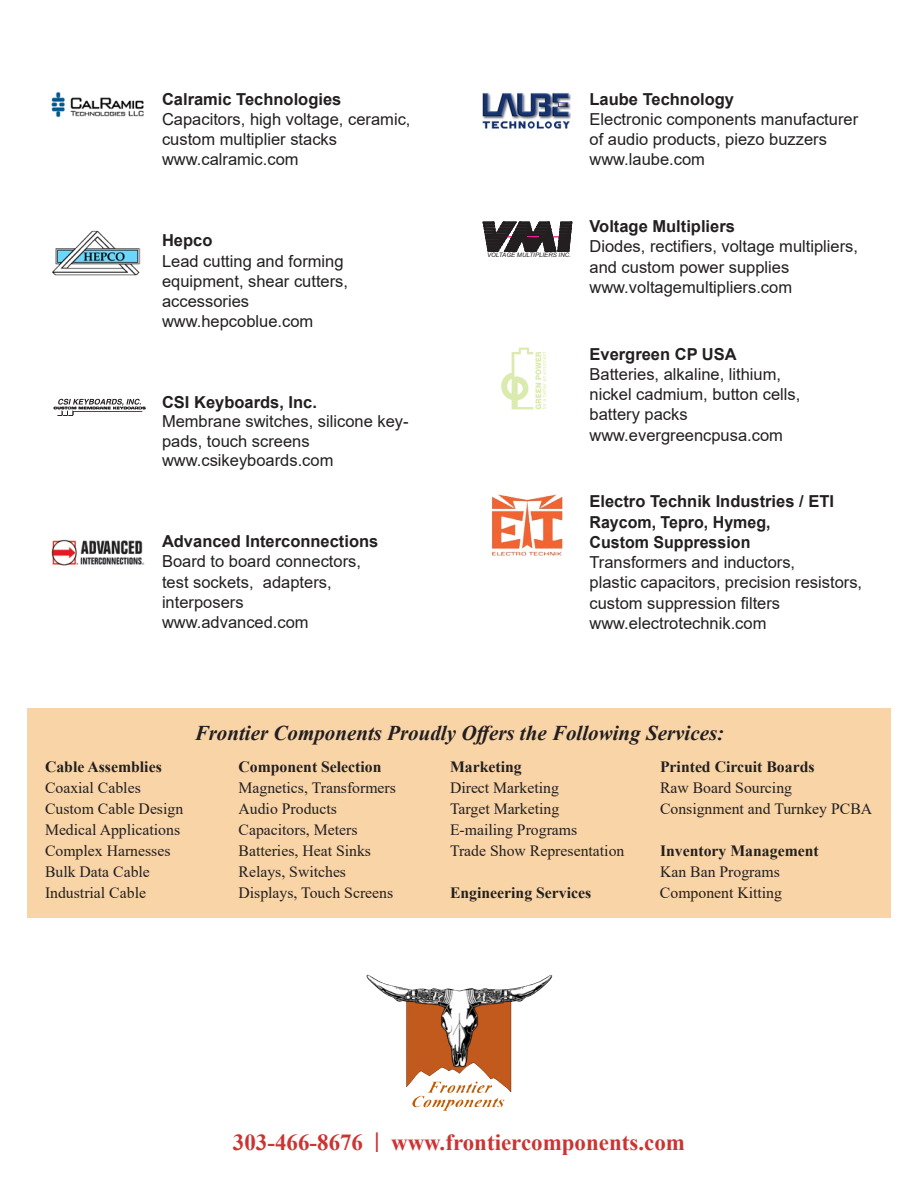
<style>
.page{position:relative;width:918px;height:1188px;background:#fff}
.page>*{position:absolute;margin:0;border:0;box-sizing:border-box;transform-origin:0 0}
.t1{font:700 22.95px "Times New Roman";color:#c33}
.t2{font:italic 700 21px "Times New Roman";color:#231f20}
.t3{font:16.5px/20.2px "Arial";color:#231f20}
.t4{font:700 16.5px/20.2px "Arial";color:#231f20}
.t5{font:15.75px "Times New Roman";color:#231f20}
.t6{font:700 15.75px "Times New Roman";color:#231f20}
.t7{font:italic 6.15px "Arial";color:#231f20}
.s1{font-family:"Helvetica Neue LT Std";font-weight:300;font-size:27.45px}
</style>
<div class="page">
<img style="left:52px;top:230px;width:89px;height:46px">
<div style="left:27px;top:708px;width:864px;height:210px;background:#f8d4a7"></div>
<img style="left:482px;top:93px;width:89px;height:36px">
<img style="left:51px;top:539px;width:94px;height:27px">
<img style="left:51px;top:91px;width:93px;height:27px">
<svg style="left:482px;top:221px;width:91px;height:31px"></svg>
<svg style="left:501px;top:348px;width:45px;height:61px"></svg>
<svg style="left:54px;top:399px;width:92px;height:17px"></svg>
<img style="left:491px;top:494px;width:72px;height:62px">
<img style="left:366px;top:975px;width:186px;height:118px">
<p class="t4" style="left:162px;top:89px;width:181px">Calramic Technologies</p>
<p class="t3" style="left:162px;top:109px;width:250px">Capacitors, high voltage, ceramic, custom multiplier stacks</p>
<p class="t3" style="left:162px;top:149px;width:138px">www.calramic.com</p>
<p class="t4" style="left:162px;top:231px;width:52px">Hepco</p>
<p class="t3" style="left:162px;top:251px;width:183px">Lead cutting and forming</p>
<p class="t3" style="left:162px;top:271px;width:188px">equipment, shear cutters,</p>
<p class="t3" style="left:162px;top:291px;width:89px">accessories</p>
<p class="t3" style="left:162px;top:311px;width:153px">www.hepcoblue.com</p>
<p class="t4" style="left:162px;top:392px;width:156px">CSI Keyboards, Inc.</p>
<p class="t3" style="left:162px;top:412px;width:248px;line-height:19.5px">Membrane switches, silicone key&shy;pads, touch screens</p>
<p class="t3" style="left:162px;top:450px;width:173px">www.csikeyboards.com</p>
<p class="t4" style="left:162px;top:531px;width:218px">Advanced Interconnections</p>
<p class="t3" style="left:162px;top:551px;width:201px">Board to board connectors,</p>
<p class="t3" style="left:162px;top:572px;width:171px">test sockets, adapters,</p>
<p class="t3" style="left:162px;top:592px;width:83px">interposers</p>
<p class="t3" style="left:162px;top:612px;width:148px">www.advanced.com</p>
<p class="t4" style="left:590px;top:89px;width:146px">Laube Technology</p>
<p class="t3" style="left:590px;top:109px;width:270px">Electronic components manufacturer of audio products, piezo buzzers</p>
<p class="t3" style="left:590px;top:149px;width:117px">www.laube.com</p>
<p class="t7" style="left:487px;top:251px;width:85px">VOLTAGE MULTIPLIERS INC.</p>
<p class="t4" style="left:590px;top:216px;width:147px">Voltage Multipliers</p>
<p class="t3" style="left:590px;top:236px;width:270px">Diodes, rectifiers, voltage multipliers, and custom power supplies</p>
<p class="t3" style="left:590px;top:277px;width:204px">www.voltagemultipliers.com</p>
<p class="t4" style="left:590px;top:344px;width:149px">Evergreen CP USA</p>
<p class="t3" style="left:590px;top:364px;width:212px">Batteries, alkaline, lithium, nickel cadmium, button cells, battery packs</p>
<p class="t3" style="left:590px;top:425px;width:195px">www.evergreencpusa.com</p>
<p class="t4" style="left:590px;top:492px;width:246px">Electro Technik Industries / ETI</p>
<p class="t4" style="left:590px;top:512px;width:183px">Raycom, Tepro, Hymeg,<br>Custom Suppression</p>
<p class="t3" style="left:590px;top:552px;width:207px">Transformers and inductors,</p>
<p class="t3" style="left:590px;top:572px;width:274px">plastic capacitors, precision resistors,</p>
<p class="t3" style="left:590px;top:593px;width:192px">custom suppression filters</p>
<p class="t3" style="left:590px;top:613px;width:178px">www.electrotechnik.com</p>
<p class="t2" style="left:195px;top:719px;width:531px">Frontier Components Proudly Offers the Following Services:</p>
<p class="t6" style="left:45px;top:755px;width:118px">Cable Assemblies</p>
<p class="t6" style="left:239px;top:755px;width:145px">Component Selection</p>
<p class="t6" style="left:450px;top:755px;width:73px">Marketing</p>
<p class="t6" style="left:660px;top:755px;width:156px">Printed Circuit Boards</p>
<p class="t5" style="left:45px;top:776px;width:97px">Coaxial Cables</p>
<p class="t5" style="left:239px;top:776px;width:159px">Magnetics, Transformers</p>
<p class="t5" style="left:450px;top:776px;width:110px">Direct Marketing</p>
<p class="t5" style="left:660px;top:776px;width:134px">Raw Board Sourcing</p>
<p class="t5" style="left:45px;top:797px;width:140px">Custom Cable Design</p>
<p class="t5" style="left:239px;top:797px;width:100px">Audio Products</p>
<p class="t5" style="left:450px;top:797px;width:111px">Target Marketing</p>
<p class="t5" style="left:660px;top:797px;width:214px">Consignment and Turnkey PCBA</p>
<p class="t5" style="left:45px;top:818px;width:137px">Medical Applications</p>
<p class="t5" style="left:239px;top:818px;width:120px">Capacitors, Meters</p>
<p class="t5" style="left:450px;top:818px;width:129px">E-mailing Programs</p>
<p class="t5" style="left:45px;top:839px;width:127px">Complex Harnesses</p>
<p class="t5" style="left:239px;top:839px;width:134px">Batteries, Heat Sinks</p>
<p class="t5" style="left:450px;top:839px;width:176px">Trade Show Representation</p>
<p class="t6" style="left:660px;top:839px;width:160px">Inventory Management</p>
<p class="t5" style="left:45px;top:860px;width:106px">Bulk Data Cable</p>
<p class="t5" style="left:239px;top:860px;width:109px">Relays, Switches</p>
<p class="t5" style="left:660px;top:860px;width:121px">Kan Ban Programs</p>
<p class="t5" style="left:45px;top:881px;width:103px">Industrial Cable</p>
<p class="t5" style="left:239px;top:881px;width:156px">Displays, Touch Screens</p>
<p class="t6" style="left:450px;top:881px;width:143px">Engineering Services</p>
<p class="t5" style="left:660px;top:881px;width:124px">Component Kitting</p>
<p class="t1" style="left:233px;top:1126px;width:454px">303-466-8676 <span class="s1">l</span> www.frontiercomponents.com</p>
</div>
